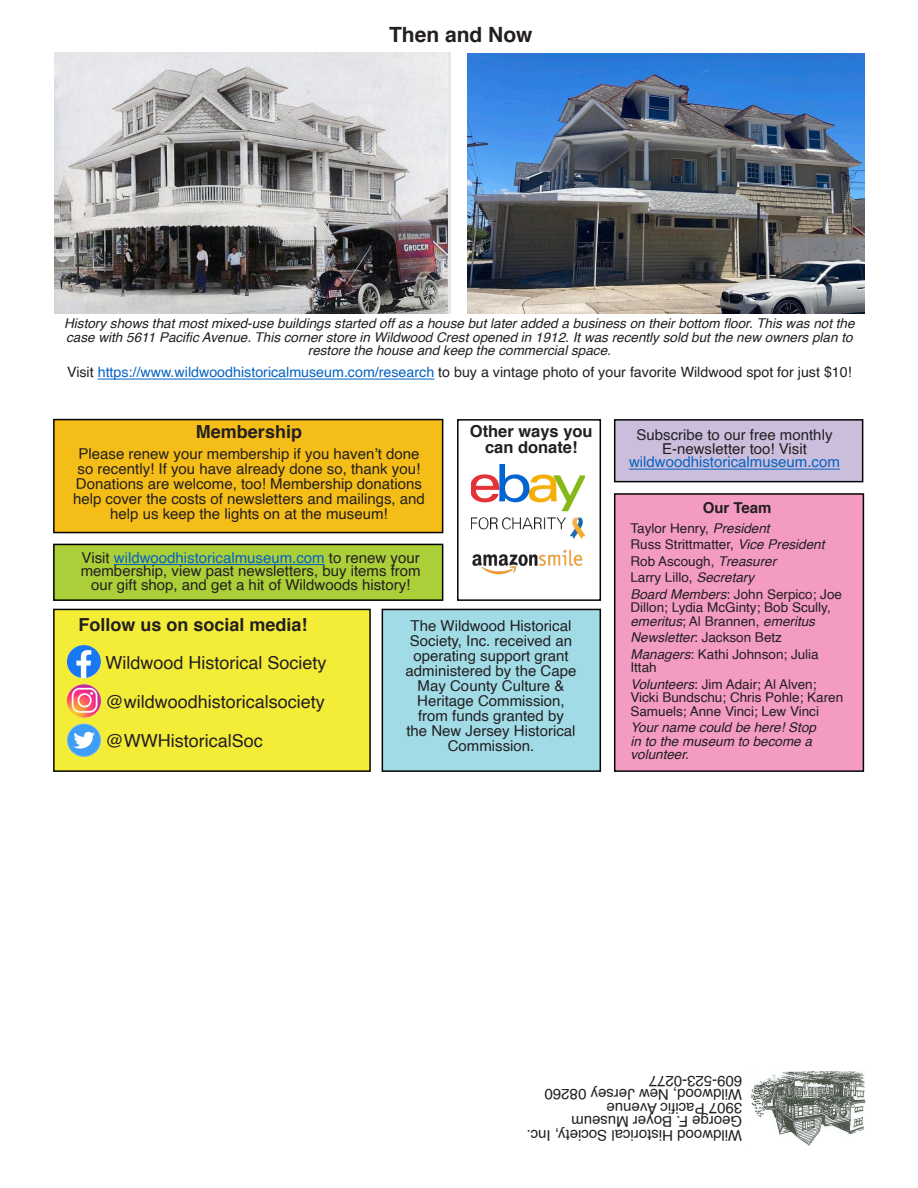
<style>
.page{position:relative;width:918px;height:1188px;background:#fff}
.page>*{position:absolute;margin:0;border:0;box-sizing:border-box;transform-origin:0 0}
.Body_Text_Indent{font:700 21px "Helvetica";color:#231f20}
.Body_Text_Indent-2{font:18px "Helvetica";color:#231f20}
.Body_Text_Indent-3{font:700 18px "Helvetica";color:#231f20}
.Body_Text_Indent-4{font:700 16.5px/16.5px "Helvetica";color:#231f20;text-align:center}
.Body_Text_Indent-5{font:15px/15px "Helvetica";color:#231f20;text-align:center}
.Body_Text_Indent-6{font:700 15px "Helvetica";color:#231f20}
.Body_Text_Indent-7{font:14.25px "Helvetica";color:#231f20}
.Body_Text_Indent-8{font:italic 13.5px/13.5px "Helvetica";color:#231f20}
.Body_Text_Indent-9{font:13.5px/13.5px "Helvetica";color:#231f20}
.s1{color:#0563c1}
.s2{font-style:italic}
</style>
<div class="page">
<div style="left:53px;top:419px;width:390px;height:114px;background:#f5bd17;border:2px solid #040503"></div>
<div style="left:53px;top:609px;width:318px;height:163px;background:#f4ed38;border:2px solid #040503"></div>
<div style="left:53px;top:544px;width:390px;height:57px;background:#abcf38;border:2px solid #000"></div>
<img style="left:55px;top:53px;width:393px;height:261px">
<img style="left:468px;top:54px;width:396px;height:260px">
<hr style="left:98px;top:379px;width:336px;height:1px;background:#0563c1">
<div style="left:382px;top:609px;width:219px;height:163px;background:#a0dbe6;border:2px solid #040503"></div>
<img style="left:67px;top:645px;width:34px;height:33px;border-radius:17px">
<img style="left:67px;top:684px;width:34px;height:34px;border-radius:17px">
<img style="left:67px;top:724px;width:34px;height:33px;border-radius:17px">
<div style="left:614px;top:493px;width:250px;height:279px;background:#f49bc3;border:2px solid #040503"></div>
<hr style="left:114px;top:564px;width:211px;height:1px;background:#0563c1">
<div style="left:457px;top:419px;width:144px;height:182px;background:#fff;border:2px solid #040503"></div>
<img style="left:471px;top:464px;width:114px;height:75px">
<img style="left:472px;top:549px;width:111px;height:26px">
<div style="left:614px;top:419px;width:249px;height:63px;background:#cbbedd;border:2px solid #040503"></div>
<hr style="left:629px;top:469px;width:211px;height:1px;background:#0563c1">
<img style="left:750px;top:1071px;width:116px;height:75px">
<p class="Body_Text_Indent" style="left:389px;top:17px;width:145px">Then and Now</p>
<p class="Body_Text_Indent-8" style="left:64px;top:317px;width:792px">History shows that most mixed-use buildings started off as a house but later added a business on their bottom floor. This was not the case with 5611 Pacific Avenue. This corner store in Wildwood Crest opened in 1912. It was recently sold but the new owners plan to</p>
<p class="Body_Text_Indent-8" style="left:308px;top:344px;width:305px">restore the house and keep the commercial space.</p>
<p class="Body_Text_Indent-7" style="left:67px;top:361px;width:786px">Visit <span class="s1">https://www.wildwoodhistoricalmuseum.com/research</span> to buy a vintage photo of your favorite Wildwood spot for just $10!</p>
<p class="Body_Text_Indent-3" style="left:196px;top:417px;width:108px">Membership</p>
<p class="Body_Text_Indent-5" style="left:73px;top:447px;width:353px">Please renew your membership if you haven’t done so recently! If you have already done so, thank you!<br>Donations are welcome, too! Membership donations help cover the costs of newsletters and mailings, and help us keep the lights on at the museum!</p>
<p class="Body_Text_Indent-5" style="left:81px;top:551px;width:342px;line-height:13.5px">Visit <span class="s1">wildwoodhistoricalmuseum.com</span> to renew your membership, view past newsletters, buy items from our gift shop, and get a hit of Wildwoods history!</p>
<p class="Body_Text_Indent-4" style="left:470px;top:423px;width:124px">Other ways you can donate!</p>
<p class="Body_Text_Indent-3" style="left:79px;top:610px;width:231px">Follow us on social media!</p>
<p class="Body_Text_Indent-2" style="left:106px;top:648px;width:223px">Wildwood Historical Society</p>
<p class="Body_Text_Indent-2" style="left:106px;top:687px;width:221px">@wildwoodhistoricalsociety</p>
<p class="Body_Text_Indent-2" style="left:106px;top:726px;width:159px">@WWHistoricalSoc</p>
<p class="Body_Text_Indent-5" style="left:406px;top:619px;width:172px">The Wildwood Historical<br>Society, Inc. received an operating support grant administered by the Cape<br>May County Culture &amp;<br>Heritage Commission, from funds granted by<br>the New Jersey Historical<br>Commission.</p>
<p class="Body_Text_Indent-5" style="left:629px;top:429px;width:212px;line-height:13.5px">Subscribe to our free monthly<br>E-newsletter too! Visit <span class="s1">wildwoodhistoricalmuseum.com</span></p>
<p class="Body_Text_Indent-6" style="left:703px;top:496px;width:70px">Our Team</p>
<p class="Body_Text_Indent-9" style="left:630px;top:522px;width:141px">Taylor Henry, <span class="s2">President</span></p>
<p class="Body_Text_Indent-9" style="left:630px;top:538px;width:196px">Russ Strittmatter, <span class="s2">Vice President</span></p>
<p class="Body_Text_Indent-9" style="left:630px;top:555px;width:147px">Rob Ascough, <span class="s2">Treasurer</span></p>
<p class="Body_Text_Indent-9" style="left:630px;top:571px;width:125px">Larry Lillo, <span class="s2">Secretary</span></p>
<p class="Body_Text_Indent-9" style="left:630px;top:588px;width:213px"><span class="s2">Board Members</span>: John Serpico; Joe<br>Dillon; Lydia McGinty; Bob Scully, <span class="s2">emeritus</span>; Al Brannen, <span class="s2">emeritus</span></p>
<p class="Body_Text_Indent-9" style="left:630px;top:631px;width:153px"><span class="s2">Newsletter</span>: Jackson Betz</p>
<p class="Body_Text_Indent-9" style="left:630px;top:648px;width:190px"><span class="s2">Managers</span>: Kathi Johnson; Julia<br>Ittah</p>
<p class="Body_Text_Indent-9" style="left:630px;top:678px;width:214px"><span class="s2">Volunteers</span>: Jim Adair; Al Alven;<br>Vicki Bundschu; Chris Pohle; Karen<br>Samuels; Anne Vinci; Lew Vinci</p>
<p class="Body_Text_Indent-8" style="left:630px;top:721px;width:187px">Your name could be here! Stop in to the museum to become a volunteer.</p>
<p class="Body_Text_Indent-5" style="left:742px;top:1088px;width:95px;rotate:-180deg">609-523-0277</p>
<p class="Body_Text_Indent-5" style="left:742px;top:1102px;width:199px;rotate:-180deg">Wildwood, New Jersey 08260</p>
<p class="Body_Text_Indent-5" style="left:742px;top:1115px;width:137px;rotate:-180deg">3907 Pacific Avenue</p>
<p class="Body_Text_Indent-5" style="left:742px;top:1129px;width:172px;rotate:-180deg">George F. Boyer Museum</p>
<p class="Body_Text_Indent-5" style="left:742px;top:1142px;width:217px;rotate:-180deg">Wildwood Historical Society, Inc.</p>
</div>
